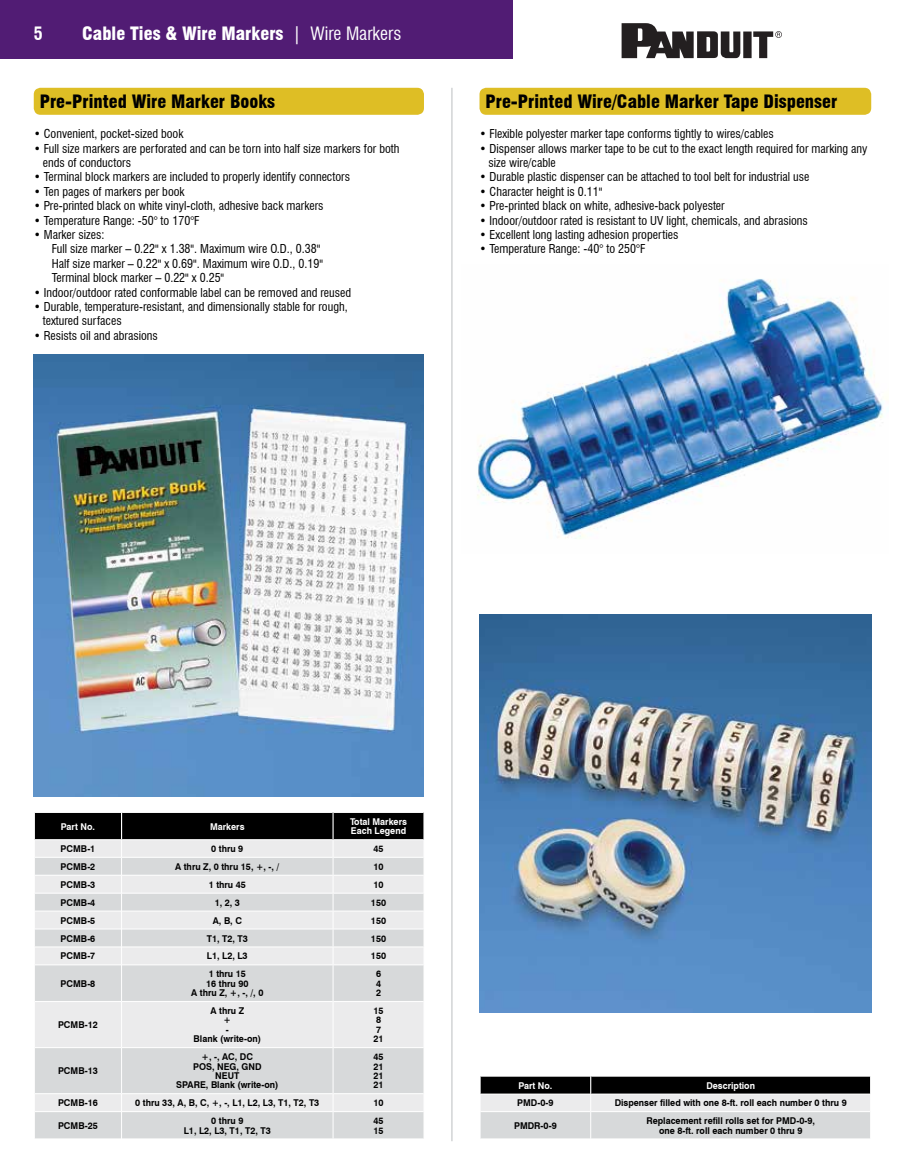
<style>
.page{position:relative;width:905px;height:1175px;background:#fff}
.page>*{position:absolute;margin:0;border:0;box-sizing:border-box;transform-origin:0 0}
.t1{font:900 condensed 18px "Swiss 721 BT";color:#000}
.t2{font:900 condensed 18px "Swiss 721 BT";color:#fff}
.t3{font:700 condensed 18px "Swiss 721 BT";color:#fff}
.t4{font:condensed 12px/14.4px "Swiss 721 BT";color:#000}
.t5{font:700 9.3px/9.3px "Swiss 721 BT";color:#000;text-align:center;scale:.95 1}
.t6{font:700 9.3px/9.3px "Swiss 721 BT";color:#fff;scale:.95 1}
.s1{font-weight:400}
</style>
<div class="page">
<div style="left:0;top:0;width:513px;height:58px;background:#511c74"></div>
<svg style="left:621px;top:23px;width:160px;height:35px"></svg>
<div style="left:34px;top:88px;width:390px;height:27px;background:#debe25;border-radius:7px"></div>
<svg style="left:35px;top:965px;width:388px;height:173px;background:#dedfe0"></svg>
<hr style="left:121px;top:964px;width:1px;height:37px;background:#fff">
<hr style="left:333px;top:964px;width:1px;height:37px;background:#fff">
<hr style="left:35px;top:1001px;width:86px;height:1px;background:#fff">
<hr style="left:122px;top:1001px;width:211px;height:1px;background:#fff">
<hr style="left:121px;top:1001px;width:1px;height:46px;background:#fff">
<hr style="left:333px;top:1001px;width:90px;height:1px;background:#fff">
<hr style="left:333px;top:1001px;width:1px;height:46px;background:#fff">
<hr style="left:35px;top:1047px;width:86px;height:1px;background:#fff">
<hr style="left:122px;top:1047px;width:211px;height:1px;background:#fff">
<hr style="left:121px;top:1047px;width:1px;height:46px;background:#fff">
<hr style="left:333px;top:1047px;width:90px;height:1px;background:#fff">
<hr style="left:333px;top:1047px;width:1px;height:46px;background:#fff">
<hr style="left:35px;top:1093px;width:86px;height:1px;background:#fff">
<hr style="left:122px;top:1093px;width:211px;height:1px;background:#fff">
<hr style="left:333px;top:1093px;width:90px;height:1px;background:#fff">
<hr style="left:35px;top:1111px;width:86px;height:1px;background:#fff">
<hr style="left:122px;top:1111px;width:211px;height:1px;background:#fff">
<svg style="left:121px;top:1093px;width:1px;height:45px"></svg>
<hr style="left:333px;top:1111px;width:90px;height:1px;background:#fff">
<svg style="left:333px;top:1094px;width:1px;height:44px"></svg>
<svg style="left:423px;top:1095px;width:1px;height:44px"></svg>
<svg style="left:34px;top:812px;width:390px;height:152px;background:#bdbdbe"></svg>
<img style="left:34px;top:355px;width:390px;height:441px">
<div style="left:479px;top:88px;width:392px;height:27px;background:#debe25;border-radius:7px"></div>
<img style="left:479px;top:614px;width:392px;height:398px">
<svg style="left:480px;top:1076px;width:391px;height:63px;background:#a5a6a6"></svg>
<img style="left:477px;top:278px;width:410px;height:261px">
<hr style="left:451px;top:88px;width:1px;height:1053px;background:#bcbec0">
<h1 class="t3" style="left:34px;top:23px;width:10px">5</h1>
<h1 class="t2" style="left:82px;top:23px;width:320px">Cable Ties &amp; Wire Markers <span class="s1">| Wire Markers</span></h1>
<h1 class="t1" style="left:40px;top:91px;width:237px">Pre-Printed Wire Marker Books</h1>
<p class="t4" style="left:34px;top:127px;width:151px">• Convenient, pocket-sized book</p>
<p class="t4" style="left:43px;top:141px;width:358px;text-indent:-9px">• Full size markers are perforated and can be torn into half size markers for both ends of conductors</p>
<p class="t4" style="left:34px;top:170px;width:318px">• Terminal block markers are included to properly identify connectors</p>
<p class="t4" style="left:34px;top:184px;width:152px">• Ten pages of markers per book</p>
<p class="t4" style="left:34px;top:199px;width:291px">• Pre-printed black on white vinyl-cloth, adhesive back markers</p>
<p class="t4" style="left:34px;top:213px;width:167px">• Temperature Range: -50° to 170°F</p>
<p class="t4" style="left:52px;top:227px;width:273px;text-indent:-18px">• Marker sizes:<br>Full size marker – 0.22" x 1.38". Maximum wire O.D., 0.38" Half size marker – 0.22" x 0.69". Maximum wire O.D., 0.19" Terminal block marker – 0.22" x 0.25"</p>
<p class="t4" style="left:34px;top:285px;width:319px">• Indoor/outdoor rated conformable label can be removed and reused</p>
<p class="t4" style="left:43px;top:299px;width:306px;text-indent:-9px">• Durable, temperature-resistant, and dimensionally stable for rough, textured surfaces</p>
<p class="t4" style="left:34px;top:328px;width:126px">• Resists oil and abrasions</p>
<h1 class="t1" style="left:485px;top:91px;width:353px">Pre-Printed Wire/Cable Marker Tape Dispenser</h1>
<p class="t4" style="left:479px;top:127px;width:296px">• Flexible polyester marker tape conforms tightly to wires/cables</p>
<p class="t4" style="left:488px;top:141px;width:380px;text-indent:-9px">• Dispenser allows marker tape to be cut to the exact length required for marking any size wire/cable</p>
<p class="t4" style="left:479px;top:170px;width:331px">• Durable plastic dispenser can be attached to tool belt for industrial use</p>
<p class="t4" style="left:479px;top:184px;width:124px">• Character height is 0.11"</p>
<p class="t4" style="left:479px;top:199px;width:247px">• Pre-printed black on white, adhesive-back polyester</p>
<p class="t4" style="left:479px;top:213px;width:330px">• Indoor/outdoor rated is resistant to UV light, chemicals, and abrasions</p>
<p class="t4" style="left:479px;top:227px;width:200px">• Excellent long lasting adhesion properties</p>
<p class="t4" style="left:479px;top:242px;width:167px">• Temperature Range: -40° to 250°F</p>
<p class="t6" style="left:61px;top:821px;width:37px">Part No.</p>
<p class="t6" style="left:210px;top:821px;width:38px">Markers</p>
<p class="t6" style="left:350px;top:817px;width:61px">Total Markers<br>Each Legend</p>
<p class="t5" style="left:61px;top:844px;width:38px">PCMB-1</p>
<p class="t5" style="left:211px;top:844px;width:35px">0 thru 9</p>
<p class="t5" style="left:373px;top:844px;width:12px">45</p>
<p class="t5" style="left:61px;top:861px;width:38px">PCMB-2</p>
<p class="t5" style="left:175px;top:861px;width:111px">A thru Z, 0 thru 15, +, -, /</p>
<p class="t5" style="left:373px;top:861px;width:12px">10</p>
<p class="t5" style="left:61px;top:879px;width:38px">PCMB-3</p>
<p class="t5" style="left:209px;top:879px;width:41px">1 thru 45</p>
<p class="t5" style="left:373px;top:879px;width:12px">10</p>
<p class="t5" style="left:61px;top:897px;width:38px">PCMB-4</p>
<p class="t5" style="left:215px;top:897px;width:28px">1, 2, 3</p>
<p class="t5" style="left:371px;top:897px;width:17px">150</p>
<p class="t5" style="left:61px;top:915px;width:38px">PCMB-5</p>
<p class="t5" style="left:213px;top:915px;width:32px">A, B, C</p>
<p class="t5" style="left:371px;top:915px;width:17px">150</p>
<p class="t5" style="left:61px;top:933px;width:38px">PCMB-6</p>
<p class="t5" style="left:207px;top:933px;width:45px">T1, T2, T3</p>
<p class="t5" style="left:371px;top:933px;width:17px">150</p>
<p class="t5" style="left:61px;top:951px;width:38px">PCMB-7</p>
<p class="t5" style="left:207px;top:951px;width:44px">L1, L2, L3</p>
<p class="t5" style="left:371px;top:951px;width:17px">150</p>
<p class="t5" style="left:61px;top:978px;width:38px">PCMB-8</p>
<p class="t5" style="left:191px;top:969px;width:77px">1 thru 15<br>16 thru 90<br>A thru Z, +, -, /, 0</p>
<p class="t5" style="left:376px;top:969px;width:7px;text-align:justify">6<br>4<br>2</p>
<p class="t5" style="left:58px;top:1020px;width:43px">PCMB-12</p>
<p class="t5" style="left:194px;top:1006px;width:72px">A thru Z<br>+<br>-<br>Blank (write-on)</p>
<p class="t5" style="left:373px;top:1006px;width:12px;text-align:left">15<br>8<br>7<br>21</p>
<p class="t5" style="left:58px;top:1066px;width:43px">PCMB-13</p>
<p class="t5" style="left:176px;top:1052px;width:109px">+, -, AC, DC<br>POS, NEG, GND<br>NEUT<br>SPARE, Blank (write-on)</p>
<p class="t5" style="left:373px;top:1052px;width:12px;text-align:justify">45<br>21<br>21<br>21</p>
<p class="t5" style="left:58px;top:1098px;width:43px">PCMB-16</p>
<p class="t5" style="left:135px;top:1098px;width:195px">0 thru 33, A, B, C, +, -, L1, L2, L3, T1, T2, T3</p>
<p class="t5" style="left:373px;top:1098px;width:12px">10</p>
<p class="t5" style="left:58px;top:1120px;width:43px">PCMB-25</p>
<p class="t5" style="left:184px;top:1116px;width:93px">0 thru 9<br>L1, L2, L3, T1, T2, T3</p>
<p class="t5" style="left:373px;top:1116px;width:12px;text-align:left">45<br>15</p>
<p class="t6" style="left:518px;top:1080px;width:37px">Part No.</p>
<p class="t6" style="left:706px;top:1080px;width:53px">Description</p>
<p class="t5" style="left:517px;top:1098px;width:40px">PMD-0-9</p>
<p class="t5" style="left:614px;top:1098px;width:246px">Dispenser filled with one 8-ft. roll each number 0 thru 9</p>
<p class="t5" style="left:514px;top:1120px;width:46px">PMDR-0-9</p>
<p class="t5" style="left:646px;top:1116px;width:179px">Replacement refill rolls set for PMD-0-9, one 8-ft. roll each number 0 thru 9</p>
</div>
